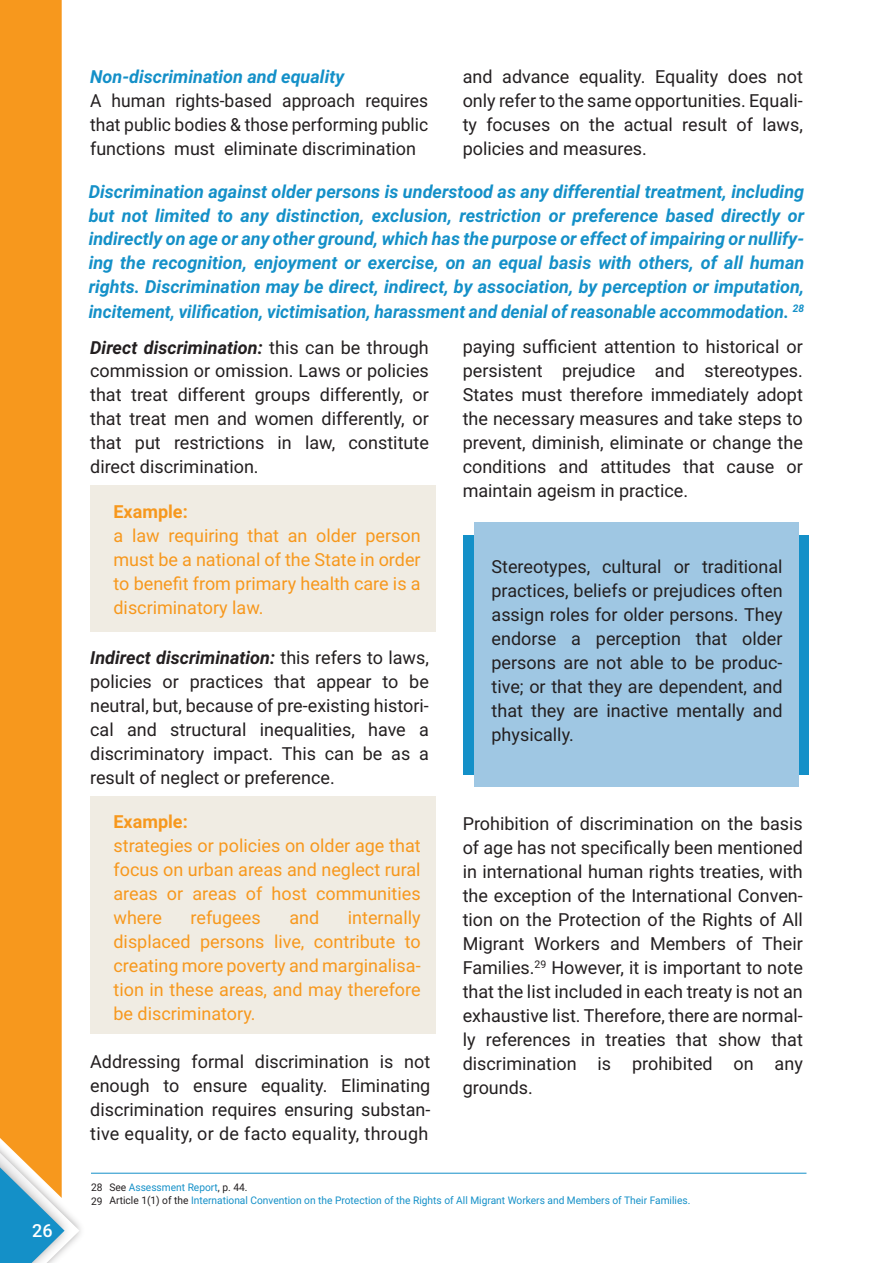
<style>
.page{position:relative;width:893px;height:1263px;background:#fff}
.page>*{position:absolute;margin:0;border:0;box-sizing:border-box;transform-origin:0 0}
.t1{font:18px/24px "Roboto";color:#231f20;text-align:justify}
.t2{font:italic 700 18px/24px "Roboto";color:#1490c8;text-align:justify}
.t3{font:18px/24px "Roboto";color:#f7981d;text-align:justify}
.t4{font:700 18px "Roboto";color:#f7981d}
.t5{font:500 18px "Roboto";color:#fff}
.t6{font:10.5px/13.5px "Roboto";color:#1490c8}
.t7{font:10.5px/13.5px "Roboto";color:#231f20}
.s1{font-weight:700;font-style:italic}
.s2{color:#231f20}
</style>
<div class="page">
<div style="left:0;top:0;width:62px;height:1120px;background:#f7981d"></div>
<img style="left:0;top:1120px;width:81px;height:114px">
<img style="left:0;top:1138px;width:79px;height:15px">
<svg style="left:0;top:1153px;width:80px;height:110px"></svg>
<hr style="left:91px;top:1173px;width:715px;height:1px;background:#1490c8">
<div style="left:463px;top:535px;width:346px;height:240px;background:#1490c8"></div>
<div style="left:474px;top:522px;width:324px;height:265px;background:#9fc7e3"></div>
<div style="left:90px;top:485px;width:346px;height:146px;background:#f0ece3"></div>
<div style="left:90px;top:796px;width:346px;height:237px;background:#f0ece3"></div>
<p class="t5" style="left:32px;top:1218px;width:22px">26</p>
<p class="t2" style="left:90px;top:64px;width:256px">Non-discrimination and equality</p>
<p class="t1" style="left:90px;top:88px;width:340px">A human rights-based approach requires that public bodies &amp; those performing public functions must eliminate discrimination</p>
<p class="t1" style="left:463px;top:64px;width:342px">and advance equality. Equality does not only refer to the same opportunities. Equali&shy;ty focuses on the actual result of laws, policies and measures.</p>
<p class="t2" style="left:89px;top:178px;width:717px">Discrimination against older persons is understood as any differential treatment, including but not limited to any distinction, exclusion, restriction or preference based directly or indirectly on age or any other ground, which has the purpose or effect of impairing or nullify&shy;ing the recognition, enjoyment or exercise, on an equal basis with others, of all human rights. Discrimination may be direct, indirect, by association, by perception or imputation, incitement, vilification, victimisation, harassment and denial of reasonable accommodation. <sup>28</sup></p>
<p class="t1" style="left:90px;top:334px;width:340px"><span class="s1">Direct discrimination:</span> this can be through commission or omission. Laws or policies that treat different groups differently, or that treat men and women differently, or that put restrictions in law, constitute direct discrimination.</p>
<p class="t4" style="left:113px;top:499px;width:76px">Example:</p>
<p class="t3" style="left:113px;top:523px;width:309px">a law requiring that an older person must be a national of the State in order to benefit from primary health care is a discriminatory law.</p>
<p class="t1" style="left:90px;top:645px;width:340px"><span class="s1">Indirect discrimination:</span> this refers to laws, policies or practices that appear to be neutral, but, because of pre-existing histori&shy;cal and structural inequalities, have a discriminatory impact. This can be as a result of neglect or preference.</p>
<p class="t4" style="left:113px;top:809px;width:76px">Example:</p>
<p class="t3" style="left:113px;top:833px;width:309px">strategies or policies on older age that focus on urban areas and neglect rural areas or areas of host communities where</p>
<p class="t3" style="left:191px;top:905px;width:72px">refugees</p>
<p class="t3" style="left:289px;top:905px;width:31px">and</p>
<p class="t3" style="left:113px;top:905px;width:309px;text-indent:234px">internally displaced persons live, contribute to creating more poverty and marginalisa&shy;tion in these areas, and may therefore be discriminatory.</p>
<p class="t1" style="left:90px;top:1049px;width:342px">Addressing formal discrimination is not enough to ensure equality. Eliminating discrimination requires ensuring substan&shy;tive equality, or de facto equality, through</p>
<p class="t1" style="left:463px;top:334px;width:342px">paying sufficient attention to historical or persistent prejudice and stereotypes.<br>States must therefore immediately adopt the necessary measures and take steps to prevent, diminish, eliminate or change the conditions and attitudes that cause or maintain ageism in practice.</p>
<p class="t1" style="left:491px;top:554px;width:293px">Stereotypes, cultural or traditional practices, beliefs or prejudices often assign roles for older persons. They endorse a perception that older persons are not able to be produc&shy;tive; or that they are dependent, and that they are inactive mentally and physically.</p>
<p class="t1" style="left:463px;top:811px;width:342px">Prohibition of discrimination on the basis of age has not specifically been mentioned in international human rights treaties, with the exception of the International Conven&shy;tion on the Protection of the Rights of All Migrant Workers and Members of Their Families.<sup>29</sup> However, it is important to note that the list included in each treaty is not an exhaustive list. Therefore, there are normal&shy;ly references in treaties that show that discrimination is prohibited on any grounds.</p>
<p class="t6" style="left:109px;top:1180px;width:582px"><span class="s2">See</span> Assessment Report<span class="s2">, p. 44.<br>Article 1(1) of the</span> International Convention on the Protection of the Rights of All Migrant Workers and Members of Their Families.</p>
<p class="t7" style="left:91px;top:1180px;width:13px">28<br>29</p>
</div>
